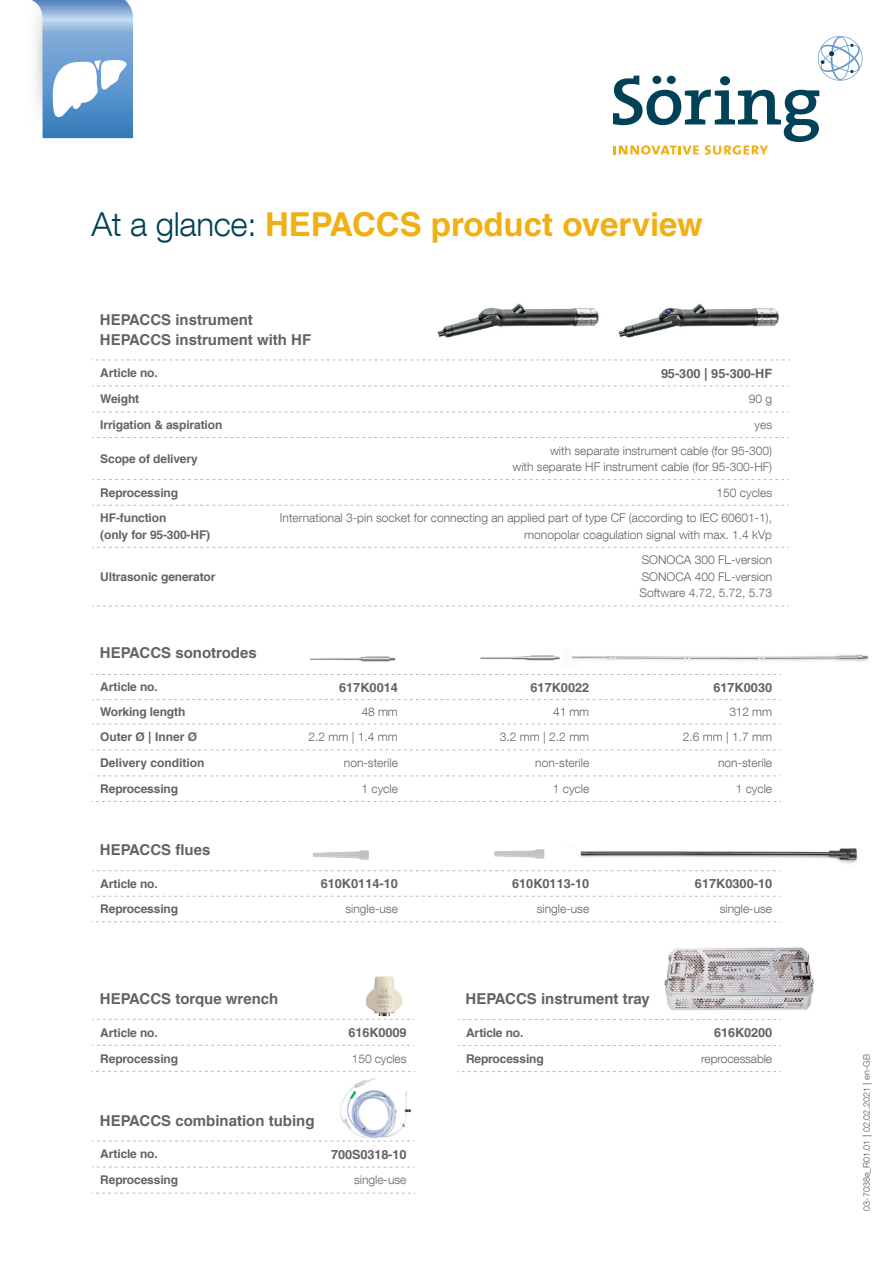
<style>
.page{position:relative;width:893px;height:1263px;background:#fff}
.page>*{position:absolute;margin:0;border:0;box-sizing:border-box;transform-origin:0 0}
.t1{font:700 33px "Helvetica LT Com";color:#f0af13}
.t2{font:700 15px/20.7px "Helvetica LT Com";color:#636366}
.t3{font:700 12.75px "Helvetica LT Com";color:#636366}
.t4{font:300 12px/16.5px "Helvetica Neue LT Com";color:#636366;text-align:right}
.t5{font:700 12px/16.5px "Helvetica LT Com";letter-spacing:-.01em;color:#636366}
.t6{font:300 9px "Helvetica Neue LT Com";color:#57585a}
.s1{font-family:"Helvetica Neue LT Com";font-weight:300;color:#014258}
.s2{font-family:"Helvetica LT Com";font-weight:400}
</style>
<div class="page">
<img style="left:340px;top:1078px;width:71px;height:33px">
<img style="left:664px;top:947px;width:150px;height:63px">
<svg style="left:457px;top:990px;width:324px;height:82px"></svg>
<svg style="left:91px;top:1111px;width:325px;height:83px"></svg>
<svg style="left:91px;top:1018px;width:325px;height:54px"></svg>
<img style="left:366px;top:976px;width:37px;height:41px">
<svg style="left:91px;top:674px;width:690px;height:128px"></svg>
<img style="left:310px;top:656px;width:86px;height:6px">
<img style="left:572px;top:654px;width:297px;height:8px">
<img style="left:480px;top:655px;width:80px;height:6px">
<svg style="left:613px;top:36px;width:249px;height:119px"></svg>
<svg style="left:32px;top:0;width:101px;height:138px"></svg>
<svg style="left:92px;top:360px;width:697px;height:247px"></svg>
<img style="left:618px;top:303px;width:161px;height:35px">
<img style="left:437px;top:303px;width:162px;height:35px">
<svg style="left:91px;top:849px;width:690px;height:73px"></svg>
<img style="left:552px;top:848px;width:305px;height:17px">
<h1 class="t1" style="left:91px;top:205px;width:613px"><span class="s1">At a glance:</span> HEPACCS product overview</h1>
<p class="t2" style="left:100px;top:309px;width:213px">HEPACCS instrument<br>HEPACCS instrument with HF</p>
<p class="t5" style="left:100px;top:365px;width:59px">Article no.</p>
<p class="t3" style="left:661px;top:365px;width:113px">95-300 | 95-300-HF</p>
<p class="t5" style="left:100px;top:391px;width:40px">Weight</p>
<p class="t4" style="left:749px;top:390px;width:25px">90 g</p>
<p class="t5" style="left:100px;top:417px;width:124px">Irrigation &amp; aspiration</p>
<p class="t4" style="left:755px;top:416px;width:19px">yes</p>
<p class="t5" style="left:100px;top:450px;width:99px">Scope of delivery</p>
<p class="t4" style="left:512px;top:442px;width:261px">with separate instrument cable (for 95-300)<br>with separate HF instrument cable (for 95-300-HF)</p>
<p class="t5" style="left:100px;top:484px;width:79px">Reprocessing</p>
<p class="t4" style="left:717px;top:484px;width:57px">150 cycles</p>
<p class="t5" style="left:100px;top:510px;width:111px">HF-function<br>(only for 95-300-HF)</p>
<p class="t4" style="left:280px;top:509px;width:494px">International 3-pin socket for connecting an applied part of type CF (according to IEC 60601-1), monopolar coagulation signal with max. 1.4 kVp</p>
<p class="t5" style="left:100px;top:568px;width:117px">Ultrasonic generator</p>
<p class="t4" style="left:640px;top:552px;width:134px;text-align:justify">SONOCA 300 FL-version SONOCA 400 FL-version Software 4.72, 5.72, 5.73</p>
<p class="t2" style="left:100px;top:643px;width:158px">HEPACCS sonotrodes</p>
<p class="t5" style="left:100px;top:679px;width:59px">Article no.</p>
<p class="t3" style="left:339px;top:679px;width:60px">617K0014</p>
<p class="t3" style="left:530px;top:679px;width:60px">617K0022</p>
<p class="t3" style="left:713px;top:679px;width:60px">617K0030</p>
<p class="t5" style="left:100px;top:704px;width:87px">Working length</p>
<p class="t4" style="left:362px;top:703px;width:38px">48 mm</p>
<p class="t4" style="left:553px;top:703px;width:38px">41 mm</p>
<p class="t4" style="left:729px;top:703px;width:44px">312 mm</p>
<p class="t5" style="left:100px;top:729px;width:98px">Outer Ø | Inner Ø</p>
<p class="t4" style="left:309px;top:728px;width:91px">2.2 mm | 1.4 mm</p>
<p class="t4" style="left:500px;top:728px;width:91px">3.2 mm | 2.2 mm</p>
<p class="t4" style="left:683px;top:728px;width:91px">2.6 mm | 1.7 mm</p>
<p class="t5" style="left:100px;top:755px;width:106px">Delivery condition</p>
<p class="t4" style="left:344px;top:754px;width:55px">non-sterile</p>
<p class="t4" style="left:535px;top:754px;width:55px">non-sterile</p>
<p class="t4" style="left:718px;top:754px;width:55px">non-sterile</p>
<p class="t5" style="left:100px;top:780px;width:79px">Reprocessing</p>
<p class="t4" style="left:361px;top:780px;width:38px">1 cycle</p>
<p class="t4" style="left:553px;top:780px;width:38px">1 cycle</p>
<p class="t4" style="left:736px;top:780px;width:38px">1 cycle</p>
<p class="t2" style="left:100px;top:839px;width:112px">HEPACCS flues</p>
<p class="t5" style="left:100px;top:875px;width:59px">Article no.</p>
<p class="t3" style="left:321px;top:876px;width:79px">610K0114-10</p>
<p class="t3" style="left:512px;top:876px;width:79px">610K0113-10</p>
<p class="t3" style="left:695px;top:876px;width:79px">617K0300-10</p>
<p class="t5" style="left:100px;top:901px;width:79px">Reprocessing</p>
<p class="t4" style="left:345px;top:900px;width:54px">single-use</p>
<p class="t4" style="left:537px;top:900px;width:54px">single-use</p>
<p class="t4" style="left:720px;top:900px;width:54px">single-use</p>
<p class="t2" style="left:100px;top:988px;width:180px">HEPACCS torque wrench</p>
<p class="t5" style="left:100px;top:1024px;width:59px">Article no.</p>
<p class="t3" style="left:349px;top:1024px;width:59px">616K0009</p>
<p class="t5" style="left:100px;top:1050px;width:79px">Reprocessing</p>
<p class="t4" style="left:352px;top:1050px;width:56px">150 cycles</p>
<p class="t2" style="left:100px;top:1110px;width:216px">HEPACCS combination tubing</p>
<p class="t5" style="left:100px;top:1146px;width:59px">Article no.</p>
<p class="t3" style="left:331px;top:1146px;width:77px">700S0318-10</p>
<p class="t5" style="left:100px;top:1172px;width:79px">Reprocessing</p>
<p class="t4" style="left:354px;top:1172px;width:54px">single-use</p>
<p class="t2" style="left:466px;top:989px;width:186px">HEPACCS instrument tray</p>
<p class="t5" style="left:466px;top:1024px;width:59px">Article no.</p>
<p class="t3" style="left:714px;top:1025px;width:59px">616K0200</p>
<p class="t5" style="left:466px;top:1050px;width:79px">Reprocessing</p>
<p class="t4" style="left:701px;top:1050px;width:73px">reprocessable</p>
<p class="t6" style="left:861px;top:1210px;width:158px;rotate:-90deg">03-7038e_R01.01 <span class="s2">|</span> 02.02.2021 <span class="s2">|</span> en-GB</p>
</div>
